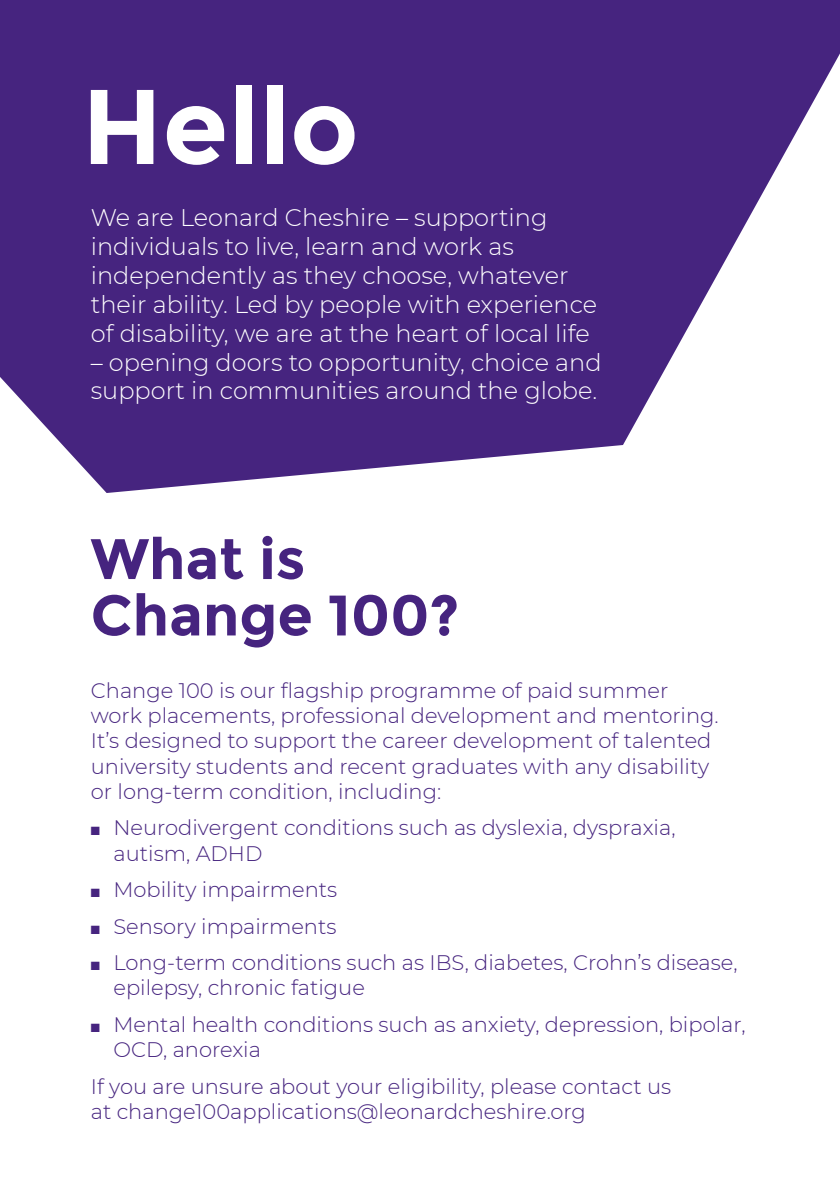
<style>
.page{position:relative;width:840px;height:1191px;background:#fff}
.page>*{position:absolute;margin:0;border:0;box-sizing:border-box;transform-origin:0 0}
.Section_head{font:700 106px "Montserrat";color:#fff}
.Sub_heads{font:700 57px/56.4px "Montserrat";color:#46247f}
.Section_intro{font:300 24px/28.8px "Montserrat";color:#fff}
.Body_copy{font:300 21px/25.2px "Montserrat";color:#46247f}
.Bullet{font:300 21px/25.2px "Montserrat";color:#46247f}
</style>
<div class="page">
<svg style="left:0;top:0;width:839px;height:493px;fill:#46247f"></svg>
<h2 class="Section_head" style="left:82px;top:63px;width:278px">Hello</h2>
<p class="Section_intro" style="left:91px;top:203px;width:507px">We are Leonard Cheshire – supporting individuals to live, learn and work as independently as they choose, whatever their ability. Led by people with experience of disability, we are at the heart of local life</p>
<p class="Section_intro" style="left:91px;top:347px;width:512px">– opening doors to opportunity, choice and support in communities around the globe.</p>
<h3 class="Sub_heads" style="left:91px;top:531px;width:370px">What is<br>Change 100?</h3>
<p class="Body_copy" style="left:91px;top:677px;width:629px">Change 100 is our flagship programme of paid summer work placements, professional development and mentoring.<br>It’s designed to support the career development of talented university students and recent graduates with any disability or long-term condition, including:</p>
<p class="Bullet" style="left:113px;top:814px;width:563px;text-indent:-23px">■ Neurodivergent conditions such as dyslexia, dyspraxia, autism, ADHD</p>
<p class="Bullet" style="left:91px;top:876px;width:248px">■ Mobility impairments</p>
<p class="Bullet" style="left:91px;top:913px;width:247px">■ Sensory impairments</p>
<p class="Bullet" style="left:113px;top:949px;width:625px;text-indent:-23px">■ Long-term conditions such as IBS, diabetes, Crohn’s disease, epilepsy, chronic fatigue</p>
<p class="Bullet" style="left:113px;top:1011px;width:633px;text-indent:-23px">■ Mental health conditions such as anxiety, depression, bipolar,<br>OCD, anorexia</p>
<p class="Body_copy" style="left:91px;top:1073px;width:581px">If you are unsure about your eligibility, please contact us at change100applications@leonardcheshire.org</p>
</div>
